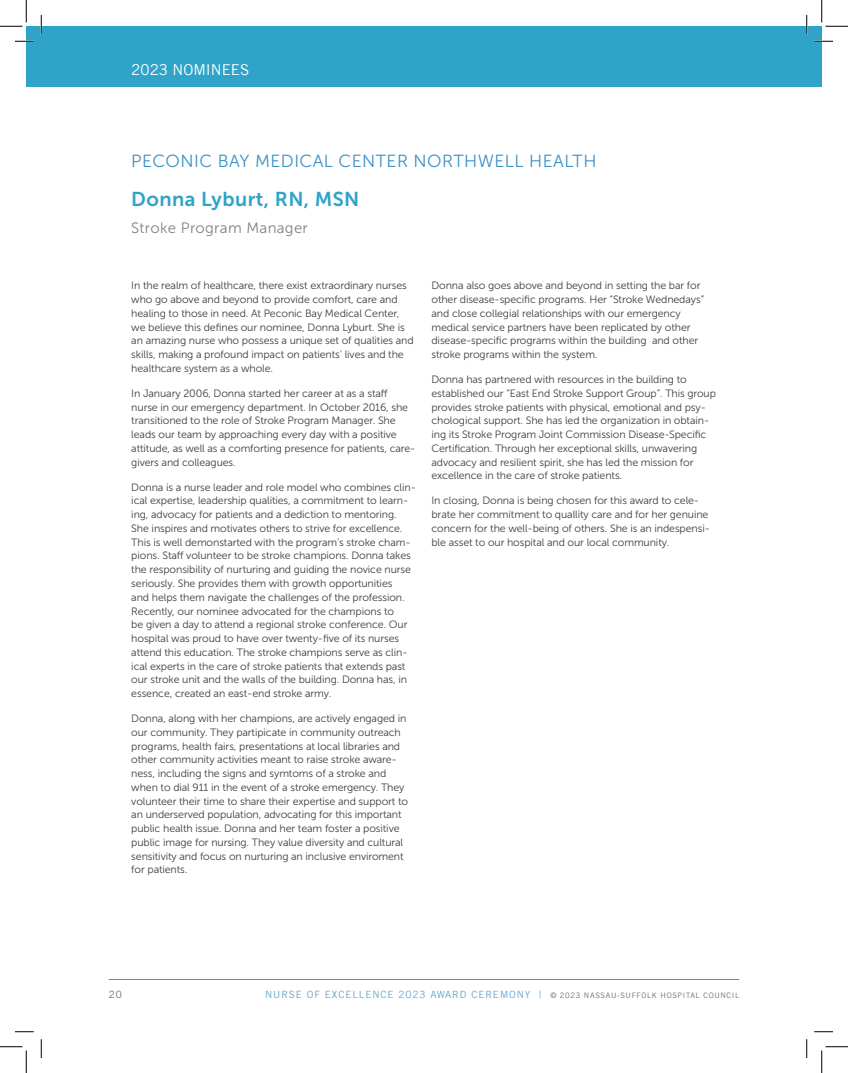
<style>
.page{position:relative;width:848px;height:1073px;background:#fff}
.page>*{position:absolute;margin:0;border:0;box-sizing:border-box;transform-origin:0 0}
.Nominee_name{font:20px "Museo Sans 700";letter-spacing:.02em;color:#2fa3c8}
.Facility{font:17.5px "Museo Sans 300";letter-spacing:.025em;color:#3b90c7}
.Nominee_title{font:15px "Museo Sans 300";letter-spacing:.02em;color:#808285}
.t1{font:15px "Trade Gothic LT";color:#fff}
.Descriptions{font:10.62px/13.8px "Museo Sans 300";letter-spacing:-.01em;color:#3e3e3f}
.t2{font:10px "Trade Gothic LT";letter-spacing:.09em;color:#62a6d2}
.t3{font:10px "Trade Gothic LT";color:#6c6d70}
.s1{font-size:7.5px;color:#6c6d70}
</style>
<div class="page">
<hr style="left:109px;top:979px;width:630px;height:1px;background:#2fa3c8">
<div style="left:26px;top:26px;width:780px;height:60px;background:#2fa3c8"></div>
<div style="left:806px;top:26px;width:15px;height:60px;background:#2fa3c8"></div>
<svg style="left:15px;top:40px;width:19px;height:2px"></svg>
<svg style="left:814px;top:40px;width:18px;height:2px"></svg>
<svg style="left:15px;top:1031px;width:19px;height:1px"></svg>
<svg style="left:814px;top:1031px;width:18px;height:1px"></svg>
<svg style="left:40px;top:15px;width:2px;height:19px"></svg>
<svg style="left:40px;top:1039px;width:2px;height:19px"></svg>
<svg style="left:805px;top:15px;width:2px;height:19px"></svg>
<svg style="left:806px;top:1039px;width:1px;height:19px"></svg>
<svg style="left:0;top:0;width:27px;height:27px"></svg>
<svg style="left:0;top:1046px;width:27px;height:26px"></svg>
<svg style="left:821px;top:0;width:27px;height:27px"></svg>
<svg style="left:821px;top:1046px;width:27px;height:26px"></svg>
<h3 class="t1" style="left:131px;top:60px;width:119px">2023 NOMINEES</h3>
<p class="Facility" style="left:131px;top:151px;width:466px">PECONIC BAY MEDICAL CENTER NORTHWELL HEALTH</p>
<p class="Nominee_name" style="left:131px;top:188px;width:230px">Donna Lyburt, RN, MSN</p>
<p class="Nominee_title" style="left:131px;top:219px;width:178px">Stroke Program Manager</p>
<p class="Descriptions" style="left:131px;top:279px;width:284px">In the realm of healthcare, there exist extraordinary nurses who go above and beyond to provide comfort, care and healing to those in need. At Peconic Bay Medical Center, we believe this defines our nominee, Donna Lyburt. She is an amazing nurse who possess a unique set of qualities and skills, making a profound impact on patients’ lives and the healthcare system as a whole.</p>
<p class="Descriptions" style="left:131px;top:386px;width:286px">In January 2006, Donna started her career at as a staff nurse in our emergency department. In October 2016, she transitioned to the role of Stroke Program Manager. She leads our team by approaching every day with a positive attitude, as well as a comforting presence for patients, care&shy;givers and colleagues.</p>
<p class="Descriptions" style="left:131px;top:480px;width:286px">Donna is a nurse leader and role model who combines clin&shy;ical expertise, leadership qualities, a commitment to learn&shy;ing, advocacy for patients and a dediction to mentoring.<br>She inspires and motivates others to strive for excellence.<br>This is well demonstarted with the program’s stroke cham&shy;pions. Staff volunteer to be stroke champions. Donna takes the responsibility of nurturing and guiding the novice nurse seriously. She provides them with growth opportunities<br>and helps them navigate the challenges of the profession.<br>Recently, our nominee advocated for the champions to<br>be given a day to attend a regional stroke conference. Our hospital was proud to have over twenty-five of its nurses attend this education. The stroke champions serve as clin&shy;ical experts in the care of stroke patients that extends past our stroke unit and the walls of the building. Donna has, in essence, created an east-end stroke army.</p>
<p class="Descriptions" style="left:131px;top:711px;width:278px">Donna, along with her champions, are actively engaged in our community. They partipicate in community outreach programs, health fairs, presentations at local libraries and other community activities meant to raise stroke aware&shy;ness, including the signs and symtoms of a stroke and when to dial 911 in the event of a stroke emergency. They volunteer their time to share their expertise and support to an underserved population, advocating for this important public health issue. Donna and her team foster a positive public image for nursing. They value diversity and cultural sensitivity and focus on nurturing an inclusive enviroment for patients.</p>
<p class="Descriptions" style="left:431px;top:279px;width:274px">Donna also goes above and beyond in setting the bar for other disease-specific programs. Her “Stroke Wednedays” and close collegial relationships with our emergency medical service partners have been replicated by other disease-specific programs within the building and other stroke programs within the system.</p>
<p class="Descriptions" style="left:431px;top:373px;width:286px">Donna has partnered with resources in the building to established our “East End Stroke Support Group”. This group provides stroke patients with physical, emotional and psy&shy;chological support. She has led the organization in obtain&shy;ing its Stroke Program Joint Commission Disease-Specific Certification. Through her exceptional skills, unwavering advocacy and resilient spirit, she has led the mission for excellence in the care of stroke patients.</p>
<p class="Descriptions" style="left:431px;top:494px;width:280px">In closing, Donna is being chosen for this award to cele&shy;brate her commitment to quallity care and for her genuine concern for the well-being of others. She is an indespensi&shy;ble asset to our hospital and our local community.</p>
<p class="t3" style="left:109px;top:988px;width:15px">20</p>
<p class="t2" style="left:265px;top:988px;width:475px">NURSE OF EXCELLENCE 2023 AWARD CEREMONY | <span class="s1">© 2023 NASSAU-SUFFOLK HOSPITAL COUNCIL</span></p>
</div>
